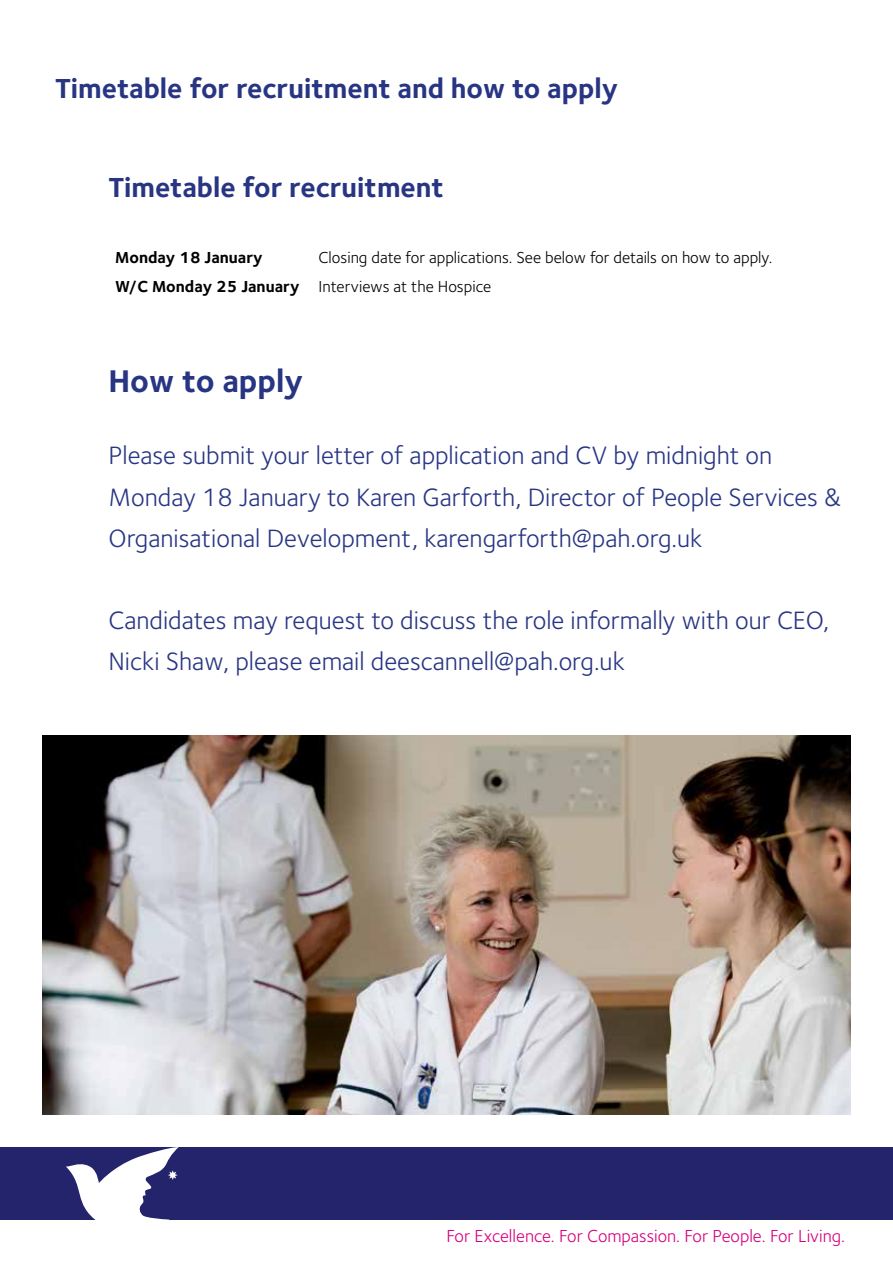
<style>
.page{position:relative;width:893px;height:1263px;background:#fff}
.page>*{position:absolute;margin:0;border:0;box-sizing:border-box;transform-origin:0 0}
.t1{font:700 32.55px "Foundry Sterling";color:#283583}
.t2{font:700 28.5px "Foundry Sterling";color:#283583}
.t3{font:25.95px/41.1px "Foundry Sterling";color:#283583}
.t4{font:18px "Foundry Sterling";color:#d5007f}
.t5{font:16.5px/29.4px "Foundry Sterling";color:#000}
.t6{font:700 16.5px "Foundry Sterling";color:#000}
.s1{font-weight:700}
</style>
<div class="page">
<div style="left:0;top:1147px;width:893px;height:72px;background:#24246c"></div>
<svg style="left:66px;top:1147px;width:113px;height:73px"></svg>
<img style="left:43px;top:736px;width:807px;height:378px">
<p class="t2" style="left:55px;top:71px;width:564px">Timetable for recruitment and how to apply</p>
<p class="t2" style="left:108px;top:171px;width:337px">Timetable for recruitment</p>
<p class="t5" style="left:115px;top:243px;width:659px;text-indent:203px">Closing date for applications. See below for details on how to apply.<br><span class="s1">W/C Monday 25 January</span> Interviews at the Hospice</p>
<p class="t6" style="left:115px;top:248px;width:149px">Monday 18 January</p>
<p class="t1" style="left:108px;top:362px;width:196px">How to apply</p>
<p class="t3" style="left:108px;top:435px;width:735px">Please submit your letter of application and CV by midnight on<br>Monday 18 January to Karen Garforth, Director of People Services &amp;<br>Organisational Development, karengarforth@pah.org.uk</p>
<p class="t3" style="left:108px;top:600px;width:722px">Candidates may request to discuss the role informally with our CEO,<br>Nicki Shaw, please email deescannell@pah.org.uk</p>
<p class="t4" style="left:446px;top:1226px;width:400px">For Excellence. For Compassion. For People. For Living.</p>
</div>
